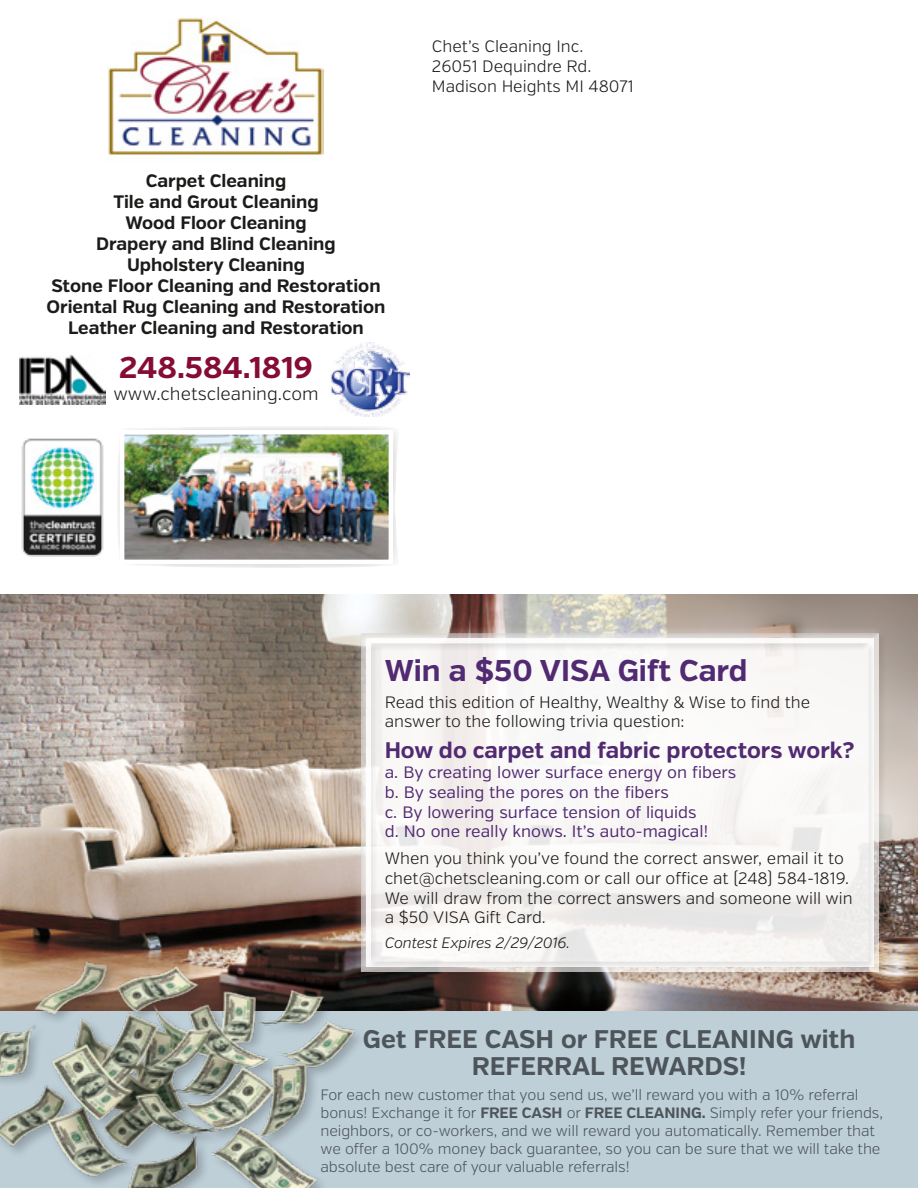
<style>
.page{position:relative;width:918px;height:1188px;background:#fff}
.page>*{position:absolute;margin:0;border:0;box-sizing:border-box;transform-origin:0 0}
.t1{font:700 30px "Verb";color:#512a72}
.t2{font:700 30px "Verb";color:#850c35}
.t3{font:700 25.5px/27px "Verb";color:#4d555a;text-align:center}
.t4{font:700 22.5px "Verb";color:#512a72}
.t5{font:700 18px/21px "Verb";color:#1c1b1a;text-align:center}
.t6{font:300 18px "Verb";color:#1c1b1a}
.t7{font:300 16.5px/19.8px "Verb";color:#1c1b1a}
.t8{font:16.5px/19.8px "Verb";color:#512a72}
.t9{font:300 15px/18px "Verb";letter-spacing:-.005em;color:#4d555a}
.t10{font:italic 300 15px "Verb";letter-spacing:-.01em;color:#1c1b1a}
.s1{font-weight:700}
</style>
<div class="page">
<img style="left:0;top:594px;width:918px;height:417px">
<div style="left:0;top:1011px;width:918px;height:177px;background:#becfd8"></div>
<img style="left:0;top:955px;width:360px;height:233px">
<div style="left:353px;top:626px;width:531px;height:349px;background:#1c1b1a;opacity:.79"></div>
<img style="left:108px;top:17px;width:216px;height:139px">
<img style="left:330px;top:342px;width:79px;height:75px">
<img style="left:19px;top:355px;width:86px;height:50px">
<img style="left:21px;top:438px;width:83px;height:119px">
<svg style="left:118px;top:426px;width:279px;height:142px"></svg>
<img style="left:125px;top:435px;width:263px;height:124px">
<div style="left:120px;top:430px;width:273px;height:134px;border:4px solid #fff"></div>
<p class="t5" style="left:47px;top:170px;width:340px">Carpet Cleaning<br>Tile and Grout Cleaning<br>Wood Floor Cleaning<br>Drapery and Blind Cleaning<br>Upholstery Cleaning<br>Stone Floor Cleaning and Restoration<br>Oriental Rug Cleaning and Restoration<br>Leather Cleaning and Restoration</p>
<h1 class="t2" style="left:119px;top:349px;width:195px">248.584.1819</h1>
<p class="t6" style="left:113px;top:382px;width:207px">www.chetscleaning.com</p>
<p class="t7" style="left:432px;top:37px;width:203px">Chet’s Cleaning Inc.<br>26051 Dequindre Rd.<br>Madison Heights MI 48071</p>
<h1 class="t1" style="left:385px;top:652px;width:364px">Win a $50 VISA Gift Card</h1>
<p class="t7" style="left:385px;top:692px;width:427px">Read this edition of Healthy, Wealthy &amp; Wise to find the answer to the following trivia question:</p>
<h3 class="t4" style="left:385px;top:737px;width:472px">How do carpet and fabric protectors work?</h3>
<p class="t8" style="left:385px;top:763px;width:353px">a. By creating lower surface energy on fibers b. By sealing the pores on the fibers<br>c. By lowering surface tension of liquids<br>d. No one really knows. It’s auto-magical!</p>
<p class="t7" style="left:385px;top:849px;width:470px">When you think you’ve found the correct answer, email it to chet@chetscleaning.com or call our office at (248) 584-1819.<br>We will draw from the correct answers and someone will win a $50 VISA Gift Card.</p>
<p class="t10" style="left:385px;top:934px;width:187px">Contest Expires 2/29/2016.</p>
<h2 class="t3" style="left:363px;top:1026px;width:494px">Get FREE CASH or FREE CLEANING with<br>REFERRAL REWARDS!</h2>
<p class="t9" style="left:320px;top:1086px;width:564px">For each new customer that you send us, we’ll reward you with a 10% referral bonus! Exchange it for <span class="s1">FREE CASH</span> or <span class="s1">FREE CLEANING.</span> Simply refer your friends, neighbors, or co-workers, and we will reward you automatically. Remember that we offer a 100% money back guarantee, so you can be sure that we will take the absolute best care of your valuable referrals!</p>
</div>
